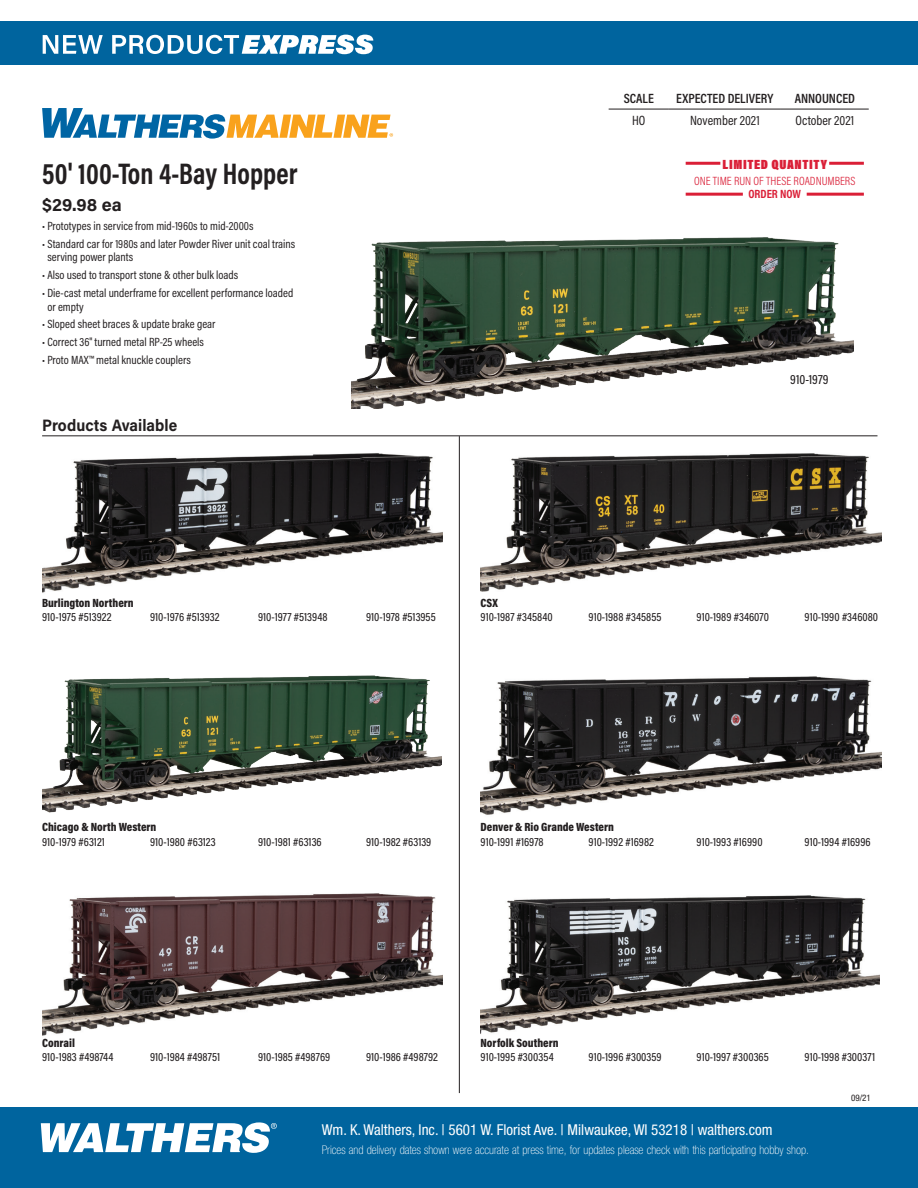
<style>
.page{position:relative;width:918px;height:1188px;background:#fff}
.page>*{position:absolute;margin:0;border:0;box-sizing:border-box;transform-origin:0 0}
.Editorial_Product_Na{font:700 30px "Acumin Pro Cond";letter-spacing:.005em;color:#231f20;scale:.93 1}
.Editorial_Price_Deli{font:700 18px "Acumin Pro";color:#231f20}
.Flyer_First_Product{font:700 16.5px "Acumin Pro";letter-spacing:.005em;color:#231f20;scale:.93 1}
.t1{font:condensed 15px "Helvetica Neue";color:#fff}
.Scale_Box{font:600 13.5px "Acumin Pro Cond";color:#231f20}
.Scale_Box-2{font:13.5px "Acumin Pro Cond";color:#231f20}
.Editorial_Bullets{font:900 13.5px "Acumin Pro Cond";letter-spacing:.05em;color:#da1f37}
.t2{font:500 13.5px "Acumin Pro Cond";color:#231f20}
.Editorial_Product_Li{font:500 12px "Acumin Pro Cond";color:#231f20}
.Editorial_Bullets-2{font:12px/13.5px "Acumin Pro Cond";color:#231f20}
.t3{font:100 condensed 12px "Helvetica Neue";color:#fff}
.Editorial_Product_Na-2{font:900 12px "Acumin Pro Cond";color:#231f20}
.Editorial_Product_Li-2{font:900 12px "Acumin Pro Cond";color:#231f20}
.Editorial_Bullets-3{font:300 12px/13.5px "Acumin Pro Cond";color:#da1f37;text-align:center}
.t4{font:condensed 9px "Helvetica Neue";color:#231f20}
.s1{font-weight:700}
</style>
<div class="page">
<div style="left:0;top:22px;width:918px;height:43px;background:#00649e"></div>
<svg style="left:43px;top:35px;width:60px;height:19px"></svg>
<svg style="left:112px;top:35px;width:261px;height:19px"></svg>
<div style="left:0;top:1107px;width:918px;height:81px;background:#00649e"></div>
<svg style="left:41px;top:1122px;width:236px;height:31px"></svg>
<img style="left:42px;top:453px;width:401px;height:140px">
<img style="left:42px;top:675px;width:399px;height:138px">
<img style="left:481px;top:453px;width:400px;height:139px">
<img style="left:481px;top:676px;width:400px;height:139px">
<hr style="left:459px;top:436px;width:1px;height:657px;background:#231f20">
<svg style="left:42px;top:108px;width:351px;height:31px"></svg>
<img style="left:351px;top:237px;width:502px;height:171px">
<hr style="left:42px;top:436px;width:835px;height:1px;background:#231f20">
<img style="left:42px;top:893px;width:401px;height:143px">
<img style="left:481px;top:895px;width:399px;height:139px">
<hr style="left:686px;top:162px;width:34px;height:3px;background:#da1f37">
<hr style="left:686px;top:193px;width:57px;height:3px;background:#da1f37">
<hr style="left:829px;top:162px;width:35px;height:3px;background:#da1f37">
<hr style="left:807px;top:193px;width:57px;height:3px;background:#da1f37">
<hr style="left:609px;top:109px;width:60px;height:1px;background:#231f20">
<hr style="left:669px;top:109px;width:112px;height:1px;background:#231f20">
<hr style="left:781px;top:109px;width:88px;height:1px;background:#231f20">
<p class="Editorial_Product_Na" style="left:42px;top:154px;width:276px">50' 100-Ton 4-Bay Hopper</p>
<p class="Editorial_Price_Deli" style="left:42px;top:192px;width:81px">$29.98 ea</p>
<p class="Editorial_Bullets-2" style="left:42px;top:219px;width:213px">• Prototypes in service from mid-1960s to mid-2000s</p>
<p class="Editorial_Bullets-2" style="left:47px;top:237px;width:250px;text-indent:-5px">• Standard car for 1980s and later Powder River unit coal trains serving power plants</p>
<p class="Editorial_Bullets-2" style="left:42px;top:268px;width:198px">• Also used to transport stone &amp; other bulk loads</p>
<p class="Editorial_Bullets-2" style="left:47px;top:286px;width:248px;text-indent:-5px">• Die-cast metal underframe for excellent performance loaded or empty</p>
<p class="Editorial_Bullets-2" style="left:42px;top:317px;width:175px">• Sloped sheet braces &amp; update brake gear</p>
<p class="Editorial_Bullets-2" style="left:42px;top:335px;width:163px">• Correct 36" turned metal RP-25 wheels</p>
<p class="Editorial_Bullets-2" style="left:42px;top:353px;width:150px">• Proto MAX™ metal knuckle couplers</p>
<p class="Flyer_First_Product" style="left:42px;top:413px;width:147px">Products Available</p>
<p class="Scale_Box" style="left:624px;top:90px;width:32px">SCALE</p>
<p class="Scale_Box" style="left:676px;top:90px;width:99px">EXPECTED DELIVERY</p>
<p class="Scale_Box" style="left:795px;top:90px;width:62px">ANNOUNCED</p>
<p class="Scale_Box-2" style="left:632px;top:112px;width:15px">HO</p>
<p class="Scale_Box-2" style="left:690px;top:112px;width:71px">November 2021</p>
<p class="Scale_Box-2" style="left:795px;top:112px;width:60px">October 2021</p>
<p class="Editorial_Bullets" style="left:723px;top:156px;width:106px">LIMITED QUANTITY</p>
<p class="Editorial_Bullets-3" style="left:694px;top:173px;width:163px">ONE TIME RUN OF THESE ROADNUMBERS<br><span class="s1">ORDER NOW</span></p>
<p class="t2" style="left:790px;top:371px;width:40px">910-1979</p>
<p class="Editorial_Product_Li-2" style="left:42px;top:595px;width:93px">Burlington Northern</p>
<p class="Editorial_Product_Li" style="left:42px;top:609px;width:71px">910-1975 #513922</p>
<p class="Editorial_Product_Li" style="left:150px;top:609px;width:71px">910-1976 #513932</p>
<p class="Editorial_Product_Li" style="left:258px;top:609px;width:71px">910-1977 #513948</p>
<p class="Editorial_Product_Li" style="left:366px;top:609px;width:71px">910-1978 #513955</p>
<p class="Editorial_Product_Na-2" style="left:481px;top:595px;width:19px">CSX</p>
<p class="Editorial_Product_Li" style="left:481px;top:609px;width:74px">910-1987 #345840</p>
<p class="Editorial_Product_Li" style="left:589px;top:609px;width:74px">910-1988 #345855</p>
<p class="Editorial_Product_Li" style="left:697px;top:609px;width:74px">910-1989 #346070</p>
<p class="Editorial_Product_Li" style="left:805px;top:609px;width:75px">910-1990 #346080</p>
<p class="Editorial_Product_Li-2" style="left:42px;top:819px;width:116px">Chicago &amp; North Western</p>
<p class="Editorial_Product_Li" style="left:42px;top:834px;width:64px">910-1979 #63121</p>
<p class="Editorial_Product_Li" style="left:150px;top:834px;width:67px">910-1980 #63123</p>
<p class="Editorial_Product_Li" style="left:258px;top:834px;width:65px">910-1981 #63136</p>
<p class="Editorial_Product_Li" style="left:366px;top:834px;width:67px">910-1982 #63139</p>
<p class="Editorial_Product_Na-2" style="left:481px;top:819px;width:135px">Denver &amp; Rio Grande Western</p>
<p class="Editorial_Product_Li" style="left:481px;top:834px;width:65px">910-1991 #16978</p>
<p class="Editorial_Product_Li" style="left:589px;top:834px;width:67px">910-1992 #16982</p>
<p class="Editorial_Product_Li" style="left:697px;top:834px;width:68px">910-1993 #16990</p>
<p class="Editorial_Product_Li" style="left:805px;top:834px;width:68px">910-1994 #16996</p>
<p class="Editorial_Product_Na-2" style="left:42px;top:1035px;width:34px">Conrail</p>
<p class="Editorial_Product_Li" style="left:42px;top:1049px;width:73px">910-1983 #498744</p>
<p class="Editorial_Product_Li" style="left:150px;top:1049px;width:72px">910-1984 #498751</p>
<p class="Editorial_Product_Li" style="left:258px;top:1049px;width:74px">910-1985 #498769</p>
<p class="Editorial_Product_Li" style="left:366px;top:1049px;width:73px">910-1986 #498792</p>
<p class="Editorial_Product_Na-2" style="left:481px;top:1035px;width:80px">Norfolk Southern</p>
<p class="Editorial_Product_Li" style="left:481px;top:1049px;width:75px">910-1995 #300354</p>
<p class="Editorial_Product_Li" style="left:589px;top:1049px;width:75px">910-1996 #300359</p>
<p class="Editorial_Product_Li" style="left:697px;top:1049px;width:74px">910-1997 #300365</p>
<p class="Editorial_Product_Li" style="left:805px;top:1049px;width:72px">910-1998 #300371</p>
<p class="t4" style="left:851px;top:1092px;width:21px">09/21</p>
<p class="t1" style="left:322px;top:1121px;width:452px">Wm. K. Walthers, Inc. | 5601 W. Florist Ave. | Milwaukee, WI 53218 | walthers.com</p>
<p class="t3" style="left:322px;top:1143px;width:489px">Prices and delivery dates shown were accurate at press time, for updates please check with this participating hobby shop.</p>
</div>
